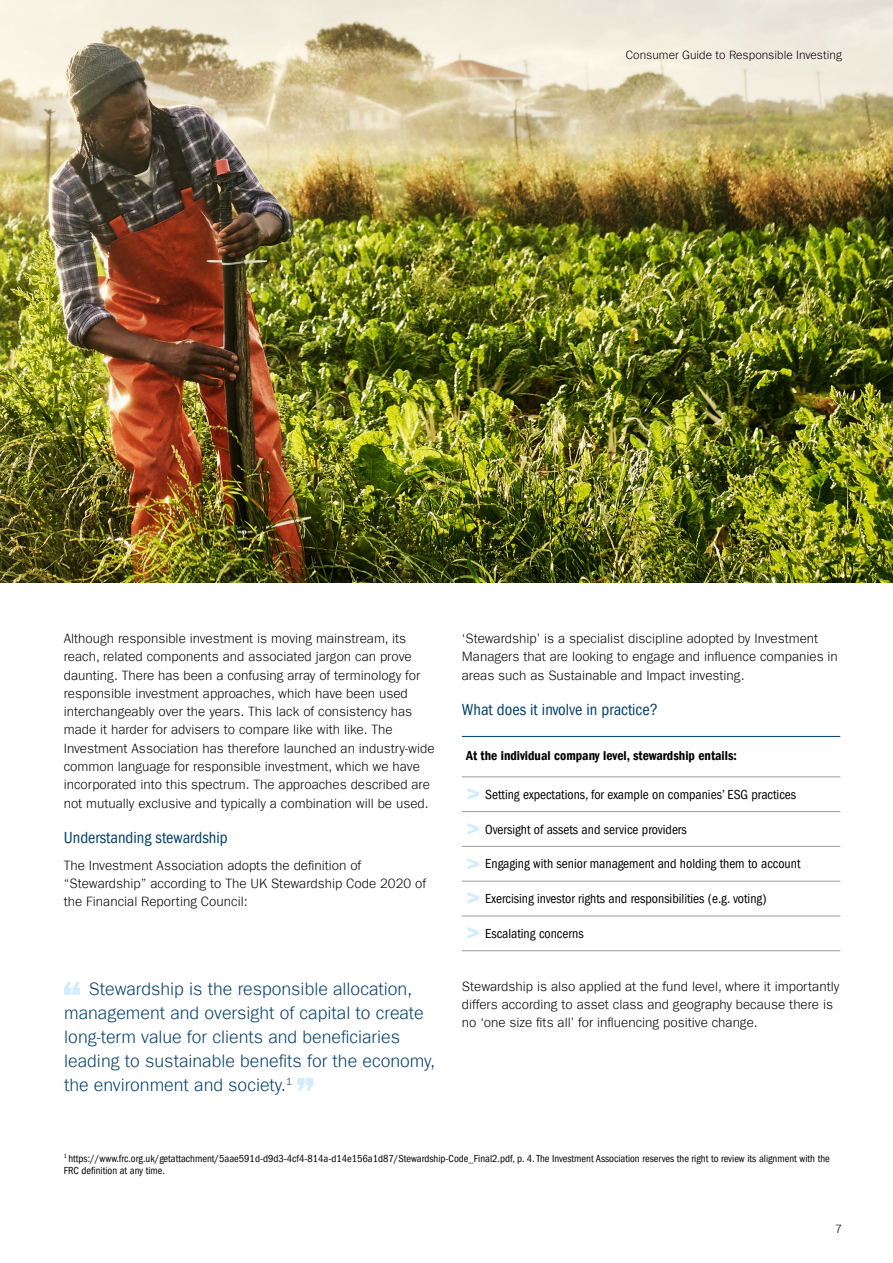
<style>
.page{position:relative;width:893px;height:1263px;background:#fff}
.page>*{position:absolute;margin:0;border:0;box-sizing:border-box;transform-origin:0 0}
.t1{font:300 18px/24px "ITC Frank Gofor Ameriprise";color:#003e6b}
.t2{font:condensed 16.5px "ITC Frank Gofor Ameriprise";color:#003e6b}
.t3{font:300 13.5px/18.3px "ITC Frank Gofor Ameriprise";color:#000}
.t4{font:condensed 13.5px "ITC Frank Gofor Ameriprise";color:#000}
.t5{font:13.5px "ITC Frank Gofor Ameriprise Dm Cn";color:#000}
.t6{font:300 12px "ITC Frank Gofor Ameriprise";color:#000}
.t7{font:condensed 10.5px/12px "ITC Frank Gofor Ameriprise";color:#000}
.s1{font-family:"ITC Frank Gofor Ameriprise Dm";font-stretch:normal;font-size:24px;color:#d4edfc}
</style>
<div class="page">
<svg style="left:462px;top:777px;width:378px;height:139px"></svg>
<hr style="left:462px;top:776px;width:378px;height:1px;background:#9d9d9c">
<hr style="left:462px;top:811px;width:378px;height:1px;background:#9d9d9c">
<hr style="left:462px;top:846px;width:378px;height:1px;background:#9d9d9c">
<hr style="left:462px;top:881px;width:378px;height:1px;background:#9d9d9c">
<hr style="left:462px;top:916px;width:378px;height:1px;background:#9d9d9c">
<hr style="left:462px;top:950px;width:378px;height:1px;background:#9d9d9c">
<hr style="left:462px;top:736px;width:378px;height:1px;background:#003e6b">
<img style="left:0;top:0;width:893px;height:583px">
<svg style="left:64px;top:982px;width:16px;height:13px"></svg>
<svg style="left:297px;top:1078px;width:16px;height:13px"></svg>
<p class="t6" style="left:626px;top:48px;width:218px">Consumer Guide to Responsible Investing</p>
<p class="t3" style="left:64px;top:629px;width:372px">Although responsible investment is moving mainstream, its reach, related components and associated jargon can prove daunting. There has been a confusing array of terminology for responsible investment approaches, which have been used interchangeably over the years. This lack of consistency has made it harder for advisers to compare like with like. The Investment Association has therefore launched an industry-wide common language for responsible investment, which we have incorporated into this spectrum. The approaches described are not mutually exclusive and typically a combination will be used.</p>
<p class="t2" style="left:64px;top:828px;width:165px">Understanding stewardship</p>
<p class="t3" style="left:64px;top:856px;width:364px">The Investment Association adopts the definition of “Stewardship” according to The UK Stewardship Code 2020 of the Financial Reporting Council:</p>
<h1 class="t1" style="left:64px;top:977px;width:373px;text-indent:25px">Stewardship is the responsible allocation, management and oversight of capital to create long-term value for clients and beneficiaries leading to sustainable benefits for the economy, the environment and society.<sup>1</sup></h1>
<p class="t3" style="left:462px;top:629px;width:378px">‘Stewardship’ is a specialist discipline adopted by Investment<br>Managers that are looking to engage and influence companies in areas such as Sustainable and Impact investing.</p>
<p class="t2" style="left:462px;top:700px;width:197px">What does it involve in practice?</p>
<p class="t5" style="left:466px;top:747px;width:272px">At the individual company level, stewardship entails:</p>
<p class="t4" style="left:466px;top:787px;width:331px"><span class="s1">&gt;</span> Setting expectations, for example on companies’ ESG practices</p>
<p class="t4" style="left:466px;top:821px;width:222px"><span class="s1">&gt;</span> Oversight of assets and service providers</p>
<p class="t4" style="left:466px;top:856px;width:336px"><span class="s1">&gt;</span> Engaging with senior management and holding them to account</p>
<p class="t4" style="left:466px;top:891px;width:302px"><span class="s1">&gt;</span> Exercising investor rights and responsibilities (e.g. voting)</p>
<p class="t4" style="left:466px;top:926px;width:119px"><span class="s1">&gt;</span> Escalating concerns</p>
<p class="t3" style="left:462px;top:977px;width:379px">Stewardship is also applied at the fund level, where it importantly differs according to asset class and geography because there is no ‘one size fits all’ for influencing positive change.</p>
<p class="t7" style="left:64px;top:1152px;width:768px"><sup>1</sup> https://www.frc.org.uk/getattachment/5aae591d-d9d3-4cf4-814a-d14e156a1d87/Stewardship-Code_Final2.pdf, p. 4. The Investment Association reserves the right to review its alignment with the<br>FRC definition at any time.</p>
<p class="t6" style="left:835px;top:1222px;width:8px">7</p>
</div>
